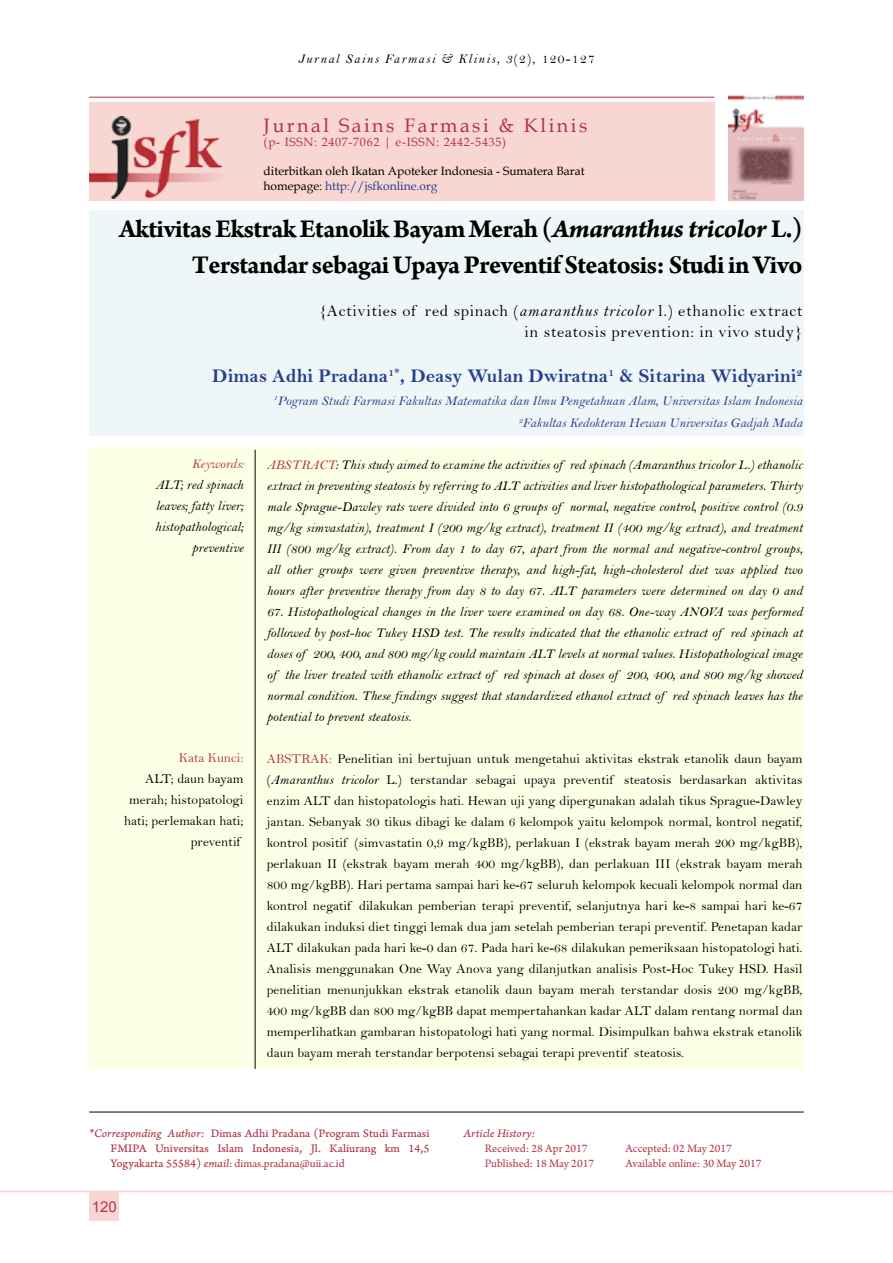
<style>
.page{position:relative;width:893px;height:1263px;background:#fff}
.page>*{position:absolute;margin:0;border:0;box-sizing:border-box;transform-origin:0 0}
.t1{font:700 27px/36px "Arno Pro";letter-spacing:-.02em;color:#000;text-align:right}
.t2{font:19.5px "Bell MT Bold";color:#25408f}
.t3{font:19.5px "Book Antiqua";letter-spacing:.13em;color:#b23347}
.t4{font:16.5px/21px "Bell";letter-spacing:.04em;color:#000;text-align:right}
.t5{font:15px "Arial";color:#b23347}
.t6{font:13.5px/21px "Bell";letter-spacing:.005em;color:#000;text-align:justify}
.t7{font:13.5px/21px "Bell MT Italic";letter-spacing:.005em;color:#000;text-align:justify}
.t8{font:13.5px/22.5px "Bell MT Italic";color:#25408f;text-align:right}
.t9{font:13.5px "Bell MT Italic";letter-spacing:.1em;color:#000}
.t10{font:13.5px "Bell";letter-spacing:.005em;color:#b23347}
.t11{font:13.5px "Bell MT Italic";letter-spacing:.005em;color:#b23347}
.t12{font:12px "Arno Pro";color:#b23347}
.t13{font:12px/15px "Arno Pro Caption";color:#b23347;text-align:right}
.t14{font:12px/14.4px "Book Antiqua";color:#000}
.t15{font:12px "Book Antiqua";letter-spacing:.06em;color:#b23347}
.t16{font:12px "Arno Pro Italic Caption";letter-spacing:-.005em;color:#b23347}
.s1{font-family:"Bell"}
.s2{color:#25408f}
.s3{font-family:"Arno Pro Bold Italic Caption";font-weight:400}
.s4{font-family:"Bell MT Italic"}
.s5{color:#b23347}
.s6{font-family:"Arno Pro Italic Caption"}
.s7{font-family:"Arno Pro Caption"}
</style>
<div class="page">
<div style="left:89px;top:448px;width:715px;height:621px;background:#fbffe5"></div>
<hr style="left:89px;top:97px;width:625px;height:1px;background:#b23347">
<hr style="left:89px;top:1112px;width:715px;height:1px;background:#000">
<div style="left:89px;top:210px;width:715px;height:226px;background:#eff6f7"></div>
<div style="left:89px;top:102px;width:625px;height:99px;background:#f8d6d2"></div>
<hr style="left:255px;top:450px;width:1px;height:619px;background:#000">
<img style="left:89px;top:117px;width:134px;height:82px">
<hr style="left:0;top:1191px;width:893px;height:1px;background:#f8d6d2">
<div style="left:89px;top:1191px;width:30px;height:30px;background:#f8d6d2"></div>
<img style="left:728px;top:94px;width:76px;height:107px">
<p class="t9" style="left:298px;top:51px;width:298px">Jurnal Sains Farmasi &amp; Klinis, 3<span class="s1">(2), 120-127</span></p>
<h2 class="t3" style="left:264px;top:112px;width:325px">Jurnal Sains Farmasi &amp; Klinis</h2>
<p class="t15" style="left:264px;top:134px;width:244px">(p- ISSN: 2407-7062 | e-ISSN: 2442-5435)</p>
<p class="t14" style="left:264px;top:164px;width:322px">diterbitkan oleh Ikatan Apoteker Indonesia - Sumatera Barat homepage: <span class="s2">http://jsfkonline.org</span></p>
<h1 class="t1" style="left:119px;top:212px;width:685px">Aktivitas Ekstrak Etanolik Bayam Merah (<span class="s3">Amaranthus tricolor</span> L.)<br>Terstandar sebagai Upaya Preventif Steatosis: Studi in Vivo</h1>
<p class="t4" style="left:319px;top:301px;width:485px">{Activities of red spinach (<span class="s4">amaranthus tricolor</span> l.) ethanolic extract in steatosis prevention: in vivo study}</p>
<h2 class="t2" style="left:212px;top:365px;width:592px">Dimas Adhi Pradana<sup>1*</sup>, Deasy Wulan Dwiratna<sup>1</sup> &amp; Sitarina Widyarini<sup>2</sup></h2>
<p class="t8" style="left:274px;top:389px;width:530px"><sup>1</sup>Pogram Studi Farmasi Fakultas Matematika dan Ilmu Pengetahuan Alam, Universitas Islam Indonesia<br><sup>2</sup>Fakultas Kedokteran Hewan Universitas Gadjah Mada</p>
<p class="t11" style="left:192px;top:456px;width:53px">Keywords:</p>
<p class="t7" style="left:155px;top:474px;width:90px;text-align:right">ALT; red spinach leaves; fatty liver; histopathological; preventive</p>
<p class="t10" style="left:179px;top:750px;width:66px">Kata Kunci:</p>
<p class="t6" style="left:124px;top:768px;width:121px;text-align:right">ALT; daun bayam merah; histopatologi hati; perlemakan hati; preventif</p>
<p class="t7" style="left:267px;top:454px;width:537px"><span class="s5">ABSTRACT</span>: This study aimed to examine the activities of red spinach (Amaranthus tricolor L.) ethanolic extract in preventing steatosis by referring to ALT activities and liver histopathological parameters. Thirty male Sprague-Dawley rats were divided into 6 groups of normal, negative control, positive control (0.9 mg/kg simvastatin), treatment I (200 mg/kg extract), treatment II (400 mg/kg extract), and treatment III (800 mg/kg extract). From day 1 to day 67, apart from the normal and negative-control groups, all other groups were given preventive therapy, and high-fat, high-cholesterol diet was applied two hours after preventive therapy from day 8 to day 67. ALT parameters were determined on day 0 and</p>
<p class="t7" style="left:267px;top:601px;width:537px">67. Histopathological changes in the liver were examined on day 68. One-way ANOVA was performed followed by post-hoc Tukey HSD test. The results indicated that the ethanolic extract of red spinach at doses of 200, 400, and 800 mg/kg could maintain ALT levels at normal values. Histopathological image of the liver treated with ethanolic extract of red spinach at doses of 200, 400, and 800 mg/kg showed normal condition. These findings suggest that standardized ethanol extract of red spinach leaves has the potential to prevent steatosis.</p>
<p class="t6" style="left:267px;top:748px;width:537px"><span class="s5">ABSTRAK:</span> Penelitian ini bertujuan untuk mengetahui aktivitas ekstrak etanolik daun bayam (<span class="s4">Amaranthus tricolor</span> L.) terstandar sebagai upaya preventif steatosis berdasarkan aktivitas enzim ALT dan histopatologis hati. Hewan uji yang dipergunakan adalah tikus Sprague-Dawley jantan. Sebanyak 30 tikus dibagi ke dalam 6 kelompok yaitu kelompok normal, kontrol negatif, kontrol positif (simvastatin 0,9 mg/kgBB), perlakuan I (ekstrak bayam merah 200 mg/kgBB), perlakuan II (ekstrak bayam merah 400 mg/kgBB), dan perlakuan III (ekstrak bayam merah 800 mg/kgBB). Hari pertama sampai hari ke-67 seluruh kelompok kecuali kelompok normal dan kontrol negatif dilakukan pemberian terapi preventif, selanjutnya hari ke-8 sampai hari ke-67 dilakukan induksi diet tinggi lemak dua jam setelah pemberian terapi preventif. Penetapan kadar ALT dilakukan pada hari ke-0 dan 67. Pada hari ke-68 dilakukan pemeriksaan histopatologi hati.<br>Analisis menggunakan One Way Anova yang dilanjutkan analisis Post-Hoc Tukey HSD. Hasil penelitian menunjukkan ekstrak etanolik daun bayam merah terstandar dosis 200 mg/kgBB, 400 mg/kgBB dan 800 mg/kgBB dapat mempertahankan kadar ALT dalam rentang normal dan memperlihatkan gambaran histopatologi hati yang normal. Disimpulkan bahwa ekstrak etanolik daun bayam merah terstandar berpotensi sebagai terapi preventif steatosis.</p>
<p class="t13" style="left:89px;top:1126px;width:342px"><span class="s6">*Corresponding Author:</span> Dimas Adhi Pradana (Program Studi Farmasi<br>FMIPA Universitas Islam Indonesia, Jl. Kaliurang km 14,5</p>
<p class="t12" style="left:111px;top:1156px;width:236px"><span class="s7">Yogyakarta 55584)</span> <span class="s6">email</span>: dimas.pradana@uii.ac.id</p>
<p class="t5" style="left:92px;top:1196px;width:27px">120</p>
<p class="t16" style="left:463px;top:1126px;width:73px">Article History:</p>
<p class="t12" style="left:485px;top:1141px;width:104px">Received: 28 Apr 2017</p>
<p class="t12" style="left:625px;top:1141px;width:108px">Accepted: 02 May 2017</p>
<p class="t12" style="left:485px;top:1156px;width:111px">Published: 18 May 2017</p>
<p class="t12" style="left:625px;top:1156px;width:137px">Available online: 30 May 2017</p>
</div>
